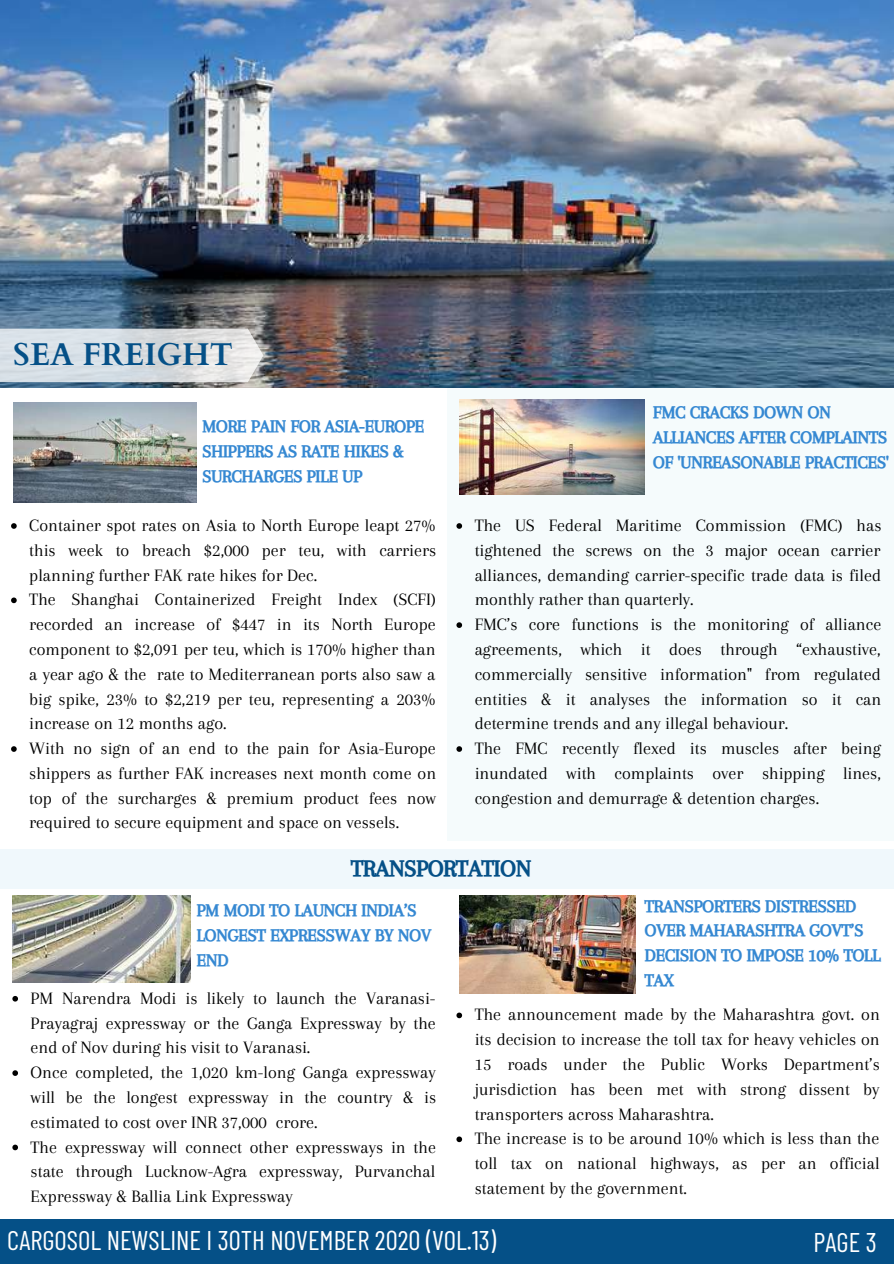
<style>
.page{position:relative;width:894px;height:1264px;background:#fff}
.page>*{position:absolute;margin:0;border:0;box-sizing:border-box;transform-origin:0 0}
.t1{font:31.5px "Barlow Condensed";color:#fff}
.t2{font:700 31.5px "Cardo";color:#055087}
.t3{font:27px "Barlow Condensed";color:#fff}
.t4{font:24px "CA Generated";color:#055087}
.t5{font:18px/24.8px "Arapey";color:#000}
.t6{font:18px/24.8px "CA Generated";color:#3588d2}
</style>
<div class="page">
<img style="left:0;top:0;width:893px;height:387px">
<svg style="left:0;top:328px;width:263px;height:54px;background:#d7dcdf"></svg>
<div style="left:447px;top:388px;width:446px;height:453px;background:#f5fbfc"></div>
<div style="left:0;top:1219px;width:893px;height:44px;background:#055087"></div>
<img style="left:460px;top:399px;width:184px;height:96px">
<svg style="left:11px;top:523px;width:6px;height:6px"></svg>
<svg style="left:11px;top:597px;width:6px;height:6px"></svg>
<svg style="left:11px;top:746px;width:6px;height:5px"></svg>
<img style="left:13px;top:402px;width:184px;height:100px">
<div style="left:0;top:849px;width:893px;height:39px;background:#f0f8fc"></div>
<img style="left:12px;top:895px;width:178px;height:87px">
<svg style="left:456px;top:523px;width:6px;height:6px"></svg>
<svg style="left:456px;top:622px;width:6px;height:6px"></svg>
<svg style="left:456px;top:746px;width:6px;height:5px"></svg>
<img style="left:460px;top:895px;width:175px;height:98px">
<svg style="left:12px;top:996px;width:6px;height:5px"></svg>
<svg style="left:12px;top:1070px;width:6px;height:5px"></svg>
<svg style="left:12px;top:1144px;width:6px;height:6px"></svg>
<svg style="left:456px;top:1012px;width:6px;height:6px"></svg>
<svg style="left:456px;top:1136px;width:6px;height:6px"></svg>
<h1 class="t2" style="left:13px;top:334px;width:221px">SEA FREIGHT</h1>
<p class="t6" style="left:202px;top:414px;width:223px">MORE PAIN FOR ASIA-EUROPE<br>SHIPPERS AS RATE HIKES &amp;<br>SURCHARGES PILE UP</p>
<p class="t6" style="left:653px;top:400px;width:237px">FMC CRACKS DOWN ON<br>ALLIANCES AFTER COMPLAINTS<br>OF 'UNREASONABLE PRACTICES'</p>
<p class="t5" style="left:29px;top:513px;width:408px">Container spot rates on Asia to North Europe leapt 27% this week to breach $2,000 per teu, with carriers planning further FAK rate hikes for Dec.<br>The Shanghai Containerized Freight Index (SCFI) recorded an increase of $447 in its North Europe component to $2,091 per teu, which is 170% higher than a year ago &amp; the rate to Mediterranean ports also saw a big spike, 23% to $2,219 per teu, representing a 203% increase on 12 months ago.<br>With no sign of an end to the pain for Asia-Europe shippers as further FAK increases next month come on top of the surcharges &amp; premium product fees now required to secure equipment and space on vessels.</p>
<p class="t5" style="left:474px;top:513px;width:408px">The US Federal Maritime Commission (FMC) has tightened the screws on the 3 major ocean carrier alliances, demanding carrier-specific trade data is filed monthly rather than quarterly.<br>FMC’s core functions is the monitoring of alliance agreements, which it does through “exhaustive, commercially sensitive information" from regulated entities &amp; it analyses the information so it can determine trends and any illegal behaviour.<br>The FMC recently flexed its muscles after being inundated with complaints over shipping lines, congestion and demurrage &amp; detention charges.</p>
<h3 class="t4" style="left:351px;top:854px;width:181px">TRANSPORTATION</h3>
<p class="t6" style="left:197px;top:897px;width:236px">PM MODI TO LAUNCH INDIA’S<br>LONGEST EXPRESSWAY BY NOV<br>END</p>
<p class="t5" style="left:31px;top:985px;width:407px">PM Narendra Modi is likely to launch the Varanasi-Prayagraj expressway or the Ganga Expressway by the end of Nov during his visit to Varanasi.<br>Once completed, the 1,020 km-long Ganga expressway will be the longest expressway in the country &amp; is estimated to cost over INR 37,000 crore.<br>The expressway will connect other expressways in the state through Lucknow-Agra expressway, Purvanchal Expressway &amp; Ballia Link Expressway</p>
<p class="t6" style="left:644px;top:893px;width:237px">TRANSPORTERS DISTRESSED<br>OVER MAHARASHTRA GOVT’S<br>DECISION TO IMPOSE 10% TOLL<br>TAX</p>
<p class="t5" style="left:474px;top:1002px;width:406px">The announcement made by the Maharashtra govt. on its decision to increase the toll tax for heavy vehicles on 15 roads under the Public Works Department’s jurisdiction has been met with strong dissent by transporters across Maharashtra.<br>The increase is to be around 10% which is less than the toll tax on national highways, as per an official statement by the government.</p>
<h1 class="t1" style="left:8px;top:1215px;width:557px">CARGOSOL NEWSLINE I 14TH NOVEMBER 2020 (VOL.9)</h1>
<h1 class="t1" style="left:803px;top:1215px;width:75px">PAGE 3</h1>
<h2 class="t3" style="left:7px;top:1222px;width:490px">CARGOSOL NEWSLINE I 30TH NOVEMBER 2020 (VOL.13)</h2>
<h2 class="t3" style="left:813px;top:1224px;width:65px">PAGE 3</h2>
</div>
